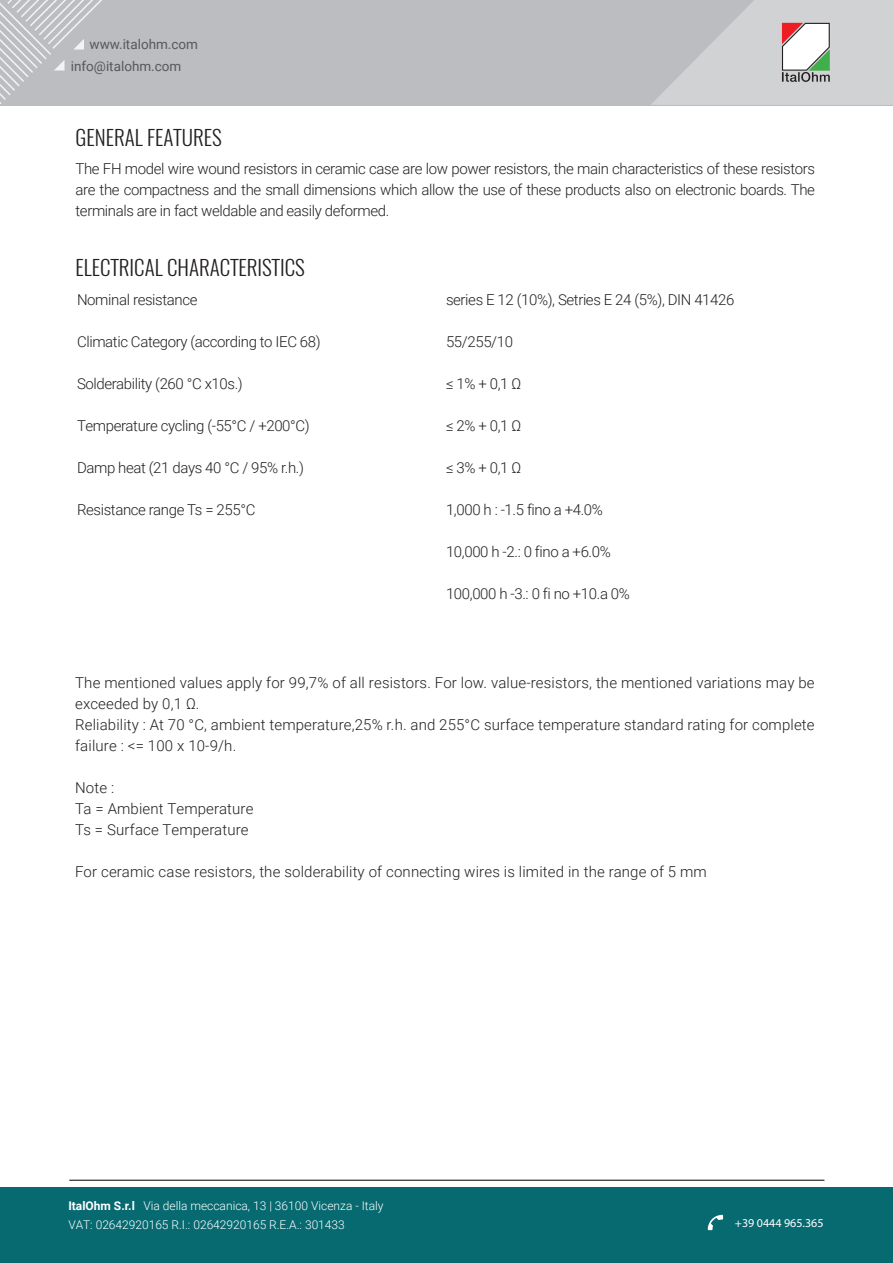
<style>
.page{position:relative;width:893px;height:1263px;background:#fff}
.page>*{position:absolute;margin:0;border:0;box-sizing:border-box;transform-origin:0 0}
.t1{font:300 21px "Oswald";color:#231f20}
.t2{font:300 15px/21px "Roboto";letter-spacing:.01em;color:#231f20}
.t3{font:300 15px "Roboto";letter-spacing:-.025em;color:#231f20}
.t4{font:13.5px/21.8px "Roboto";color:#57585a}
.t5{font:300 12px/19.5px "Roboto";color:#fff}
.t6{font:12px "Myriad Pro";color:#fff}
.s1{font-weight:700}
</style>
<div class="page">
<div style="left:0;top:1188px;width:893px;height:75px;background:#076a71"></div>
<div style="left:0;top:0;width:892px;height:105px;background:#bcbdc0"></div>
<svg style="left:0;top:0;width:102px;height:104px"></svg>
<svg style="left:651px;top:0;width:242px;height:105px"></svg>
<svg style="left:708px;top:1215px;width:15px;height:15px"></svg>
<hr style="left:70px;top:1180px;width:754px;height:1px;background:#000001">
<p class="t4" style="left:71px;top:33px;width:129px;text-indent:19px">www.italohm.com info@italohm.com</p>
<h1 class="t1" style="left:76px;top:124px;width:148px">GENERAL FEATURES</h1>
<p class="t2" style="left:76px;top:158px;width:741px;text-align:justify">The FH model wire wound resistors in ceramic case are low power resistors, the main characteristics of these resistors are the compactness and the small dimensions which allow the use of these products also on electronic boards. The terminals are in fact weldable and easily deformed.</p>
<h1 class="t1" style="left:76px;top:254px;width:231px">ELECTRICAL CHARACTERISTICS</h1>
<p class="t3" style="left:77px;top:289px;width:122px">Nominal resistance</p>
<p class="t3" style="left:77px;top:331px;width:245px">Climatic Category (according to IEC 68)</p>
<p class="t3" style="left:77px;top:373px;width:167px">Solderability (260 °C x10s.)</p>
<p class="t3" style="left:77px;top:415px;width:234px">Temperature cycling (-55°C / +200°C)</p>
<p class="t3" style="left:77px;top:457px;width:228px">Damp heat (21 days 40 °C / 95% r.h.)</p>
<p class="t3" style="left:77px;top:499px;width:180px">Resistance range Ts = 255°C</p>
<p class="t3" style="left:446px;top:289px;width:290px">series E 12 (10%), Setries E 24 (5%), DIN 41426</p>
<p class="t2" style="left:446px;top:331px;width:69px">55/255/10</p>
<p class="t2" style="left:446px;top:373px;width:77px">≤ 1% + 0,1 Ω</p>
<p class="t2" style="left:446px;top:415px;width:77px">≤ 2% + 0,1 Ω</p>
<p class="t2" style="left:446px;top:457px;width:77px">≤ 3% + 0,1 Ω</p>
<p class="t2" style="left:446px;top:499px;width:158px">1,000 h : -1.5 fino a +4.0%</p>
<p class="t3" style="left:446px;top:541px;width:166px">10,000 h -2.: 0 fino a +6.0%</p>
<p class="t3" style="left:446px;top:583px;width:185px">100,000 h -3.: 0 fi no +10.a 0%</p>
<p class="t2" style="left:75px;top:672px;width:741px">The mentioned values apply for 99,7% of all resistors. For low. value-resistors, the mentioned variations may be exceeded by 0,1 Ω.<br>Reliability : At 70 °C, ambient temperature,25% r.h. and 255°C surface temperature standard rating for complete failure : &lt;= 100 x 10-9/h.</p>
<p class="t2" style="left:75px;top:777px;width:180px">Note :<br>Ta = Ambient Temperature<br>Ts = Surface Temperature</p>
<p class="t2" style="left:75px;top:861px;width:633px">For ceramic case resistors, the solderability of connecting wires is limited in the range of 5 mm</p>
<p class="t5" style="left:68px;top:1195px;width:317px"><span class="s1">ItalOhm S.r.l</span> Via della meccanica, 13 | 36100 Vicenza - Italy<br>VAT: 02642920165 R.I.: 02642920165 R.E.A.: 301433</p>
<p class="t6" style="left:735px;top:1216px;width:90px">+39 0444 965.365</p>
</div>
